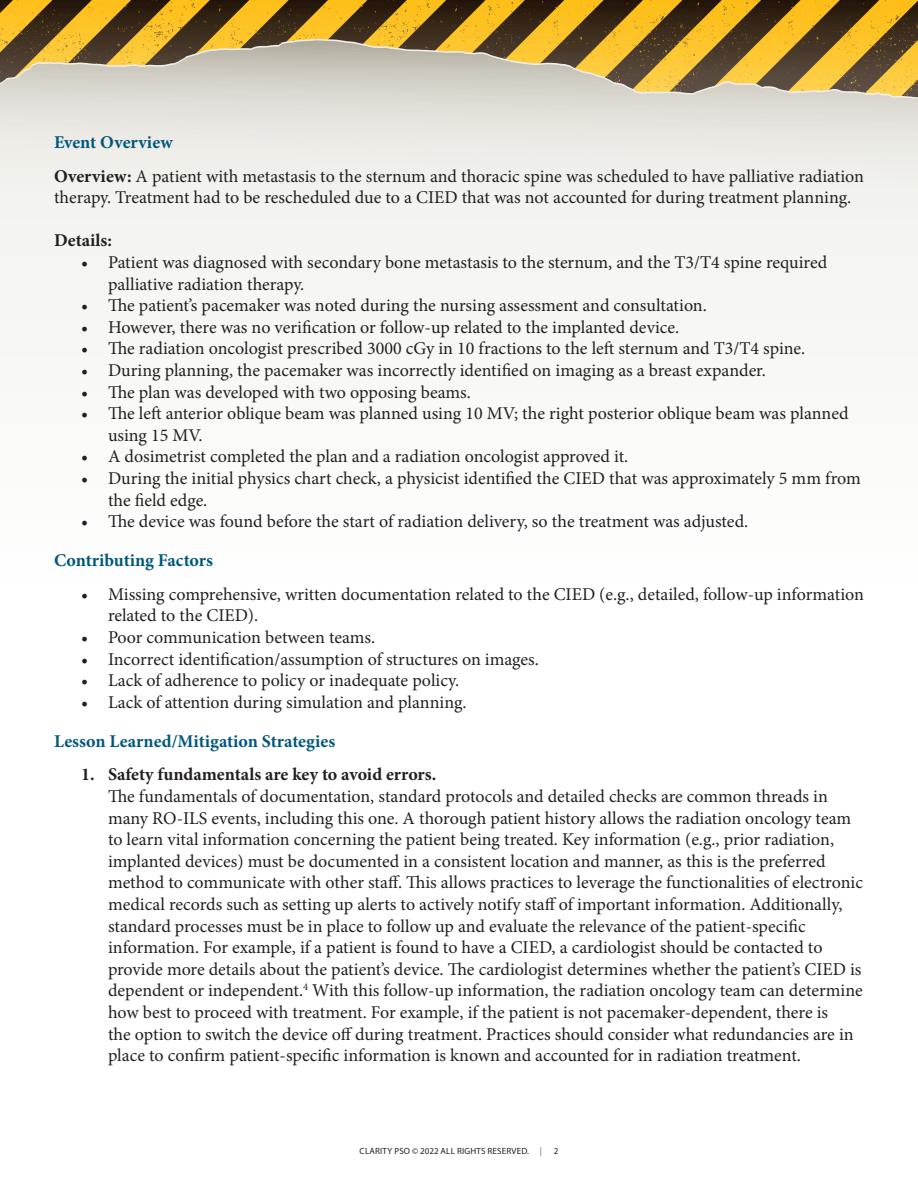
<style>
.page{position:relative;width:918px;height:1188px;background:#fff}
.page>*{position:absolute;margin:0;border:0;box-sizing:border-box;transform-origin:0 0}
.Body_text{font:18px/21.6px "Minion Pro";color:#231f20}
.t1{font:700 18px "Minion Pro";color:#00577d}
.Body_text-2{font:700 18px "Minion Pro";color:#231f20}
.t2{font:9px "Myriad Pro";letter-spacing:.02em;color:#231f20}
.s1{font-weight:700}
.s2{color:#636366}
</style>
<div class="page">
<svg style="left:0;top:0;width:918px;height:39px;background:#98721b"></svg>
<svg style="left:0;top:41px;width:918px;height:305px"></svg>
<p class="t1" style="left:54px;top:130px;width:120px">Event Overview</p>
<p class="Body_text" style="left:54px;top:165px;width:812px"><span class="s1">Overview:</span> A patient with metastasis to the sternum and thoracic spine was scheduled to have palliative radiation therapy. Treatment had to be rescheduled due to a CIED that was not accounted for during treatment planning.</p>
<p class="Body_text-2" style="left:54px;top:228px;width:60px">Details:</p>
<p class="Body_text" style="left:108px;top:252px;width:721px;text-indent:-27px">• Patient was diagnosed with secondary bone metastasis to the sternum, and the T3/T4 spine required palliative radiation therapy.</p>
<p class="Body_text" style="left:81px;top:295px;width:627px">• The patient’s pacemaker was noted during the nursing assessment and consultation.</p>
<p class="Body_text" style="left:81px;top:316px;width:600px">• However, there was no verification or follow-up related to the implanted device.</p>
<p class="Body_text" style="left:81px;top:338px;width:726px">• The radiation oncologist prescribed 3000 cGy in 10 fractions to the left sternum and T3/T4 spine.</p>
<p class="Body_text" style="left:81px;top:360px;width:686px">• During planning, the pacemaker was incorrectly identified on imaging as a breast expander.</p>
<p class="Body_text" style="left:81px;top:381px;width:391px">• The plan was developed with two opposing beams.</p>
<p class="Body_text" style="left:108px;top:403px;width:742px;text-indent:-27px">• The left anterior oblique beam was planned using 10 MV; the right posterior oblique beam was planned using 15 MV.</p>
<p class="Body_text" style="left:81px;top:446px;width:549px">• A dosimetrist completed the plan and a radiation oncologist approved it.</p>
<p class="Body_text" style="left:108px;top:468px;width:754px;text-indent:-27px">• During the initial physics chart check, a physicist identified the CIED that was approximately 5 mm from the field edge.</p>
<p class="Body_text" style="left:81px;top:511px;width:669px">• The device was found before the start of radiation delivery, so the treatment was adjusted.</p>
<p class="t1" style="left:54px;top:548px;width:160px">Contributing Factors</p>
<p class="Body_text" style="left:108px;top:583px;width:758px;text-indent:-27px">• Missing comprehensive, written documentation related to the CIED (e.g., detailed, follow-up information related to the CIED).</p>
<p class="Body_text" style="left:81px;top:627px;width:296px">• Poor communication between teams.</p>
<p class="Body_text" style="left:81px;top:648px;width:459px">• Incorrect identification/assumption of structures on images.</p>
<p class="Body_text" style="left:81px;top:670px;width:380px">• Lack of adherence to policy or inadequate policy.</p>
<p class="Body_text" style="left:81px;top:691px;width:387px">• Lack of attention during simulation and planning.</p>
<p class="t1" style="left:54px;top:728px;width:283px">Lesson Learned/Mitigation Strategies</p>
<p class="Body_text-2" style="left:81px;top:762px;width:357px">1. Safety fundamentals are key to avoid errors.</p>
<p class="Body_text" style="left:108px;top:786px;width:756px">The fundamentals of documentation, standard protocols and detailed checks are common threads in many RO-ILS events, including this one. A thorough patient history allows the radiation oncology team to learn vital information concerning the patient being treated. Key information (e.g., prior radiation, implanted devices) must be documented in a consistent location and manner, as this is the preferred method to communicate with other staff. This allows practices to leverage the functionalities of electronic medical records such as setting up alerts to actively notify staff of important information. Additionally, standard processes must be in place to follow up and evaluate the relevance of the patient-specific information. For example, if a patient is found to have a CIED, a cardiologist should be contacted to provide more details about the patient’s device. The cardiologist determines whether the patient’s CIED is dependent or independent.<sup>4</sup> With this follow-up information, the radiation oncology team can determine how best to proceed with treatment. For example, if the patient is not pacemaker-dependent, there is<br>the option to switch the device off during treatment. Practices should consider what redundancies are in place to confirm patient-specific information is known and accounted for in radiation treatment.</p>
<p class="t2" style="left:360px;top:1146px;width:184px">CLARITY PSO © 2022 ALL RIGHTS RESERVED. <span class="s2">|</span></p>
<p class="t2" style="left:554px;top:1146px;width:6px">2</p>
</div>
